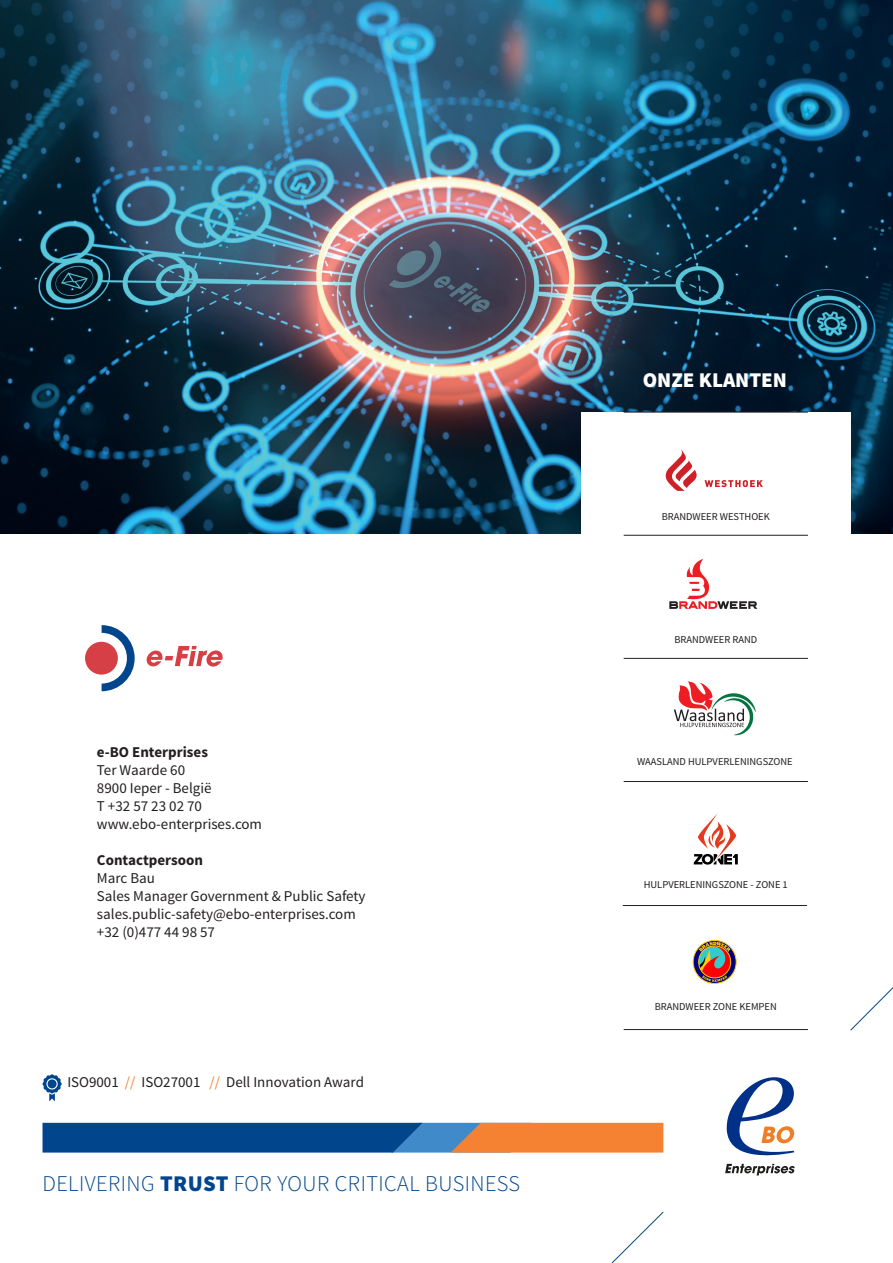
<style>
.page{position:relative;width:893px;height:1263px;background:#fff}
.page>*{position:absolute;margin:0;border:0;box-sizing:border-box;transform-origin:0 0}
.t1{font:300 22.5px "Source Sans Pro";letter-spacing:.02em;color:#01468c}
.t2{font:900 21px "Source Sans Pro";color:#fff}
.t3{font:15px "Source Sans Pro";color:#231f20}
.t4{font:700 15px "Source Sans Pro";color:#231f20}
.t5{font:10.5px "Source Sans Pro";color:#231f20}
.s1{color:#f48232}
.s2{font-weight:900}
</style>
<div class="page">
<svg style="left:612px;top:1211px;width:52px;height:52px"></svg>
<svg style="left:850px;top:987px;width:43px;height:44px"></svg>
<svg style="left:725px;top:1164px;width:70px;height:11px"></svg>
<svg style="left:727px;top:1077px;width:68px;height:79px"></svg>
<svg style="left:43px;top:1123px;width:620px;height:29px;background:#535f75"></svg>
<svg style="left:102px;top:625px;width:33px;height:66px"></svg>
<div style="left:85px;top:642px;width:33px;height:33px;background:#d73f46;border-radius:50%"></div>
<svg style="left:146px;top:646px;width:77px;height:21px"></svg>
<hr style="left:624px;top:658px;width:184px;height:1px;background:#231f20">
<hr style="left:624px;top:781px;width:184px;height:1px;background:#231f20">
<hr style="left:623px;top:905px;width:184px;height:1px;background:#231f20">
<hr style="left:624px;top:1029px;width:184px;height:1px;background:#231f20">
<img style="left:0;top:0;width:893px;height:534px">
<div style="left:581px;top:412px;width:269px;height:124px;background:#fff"></div>
<hr style="left:624px;top:412px;width:184px;height:1px;background:#231f20">
<hr style="left:624px;top:535px;width:184px;height:1px;background:#231f20">
<svg style="left:670px;top:559px;width:87px;height:50px"></svg>
<svg style="left:674px;top:681px;width:82px;height:54px"></svg>
<svg style="left:694px;top:813px;width:44px;height:52px"></svg>
<svg style="left:693px;top:940px;width:44px;height:44px"></svg>
<svg style="left:705px;top:480px;width:58px;height:7px"></svg>
<svg style="left:665px;top:449px;width:32px;height:42px"></svg>
<svg style="left:43px;top:1074px;width:19px;height:27px"></svg>
<div style="left:48px;top:1079px;width:9px;height:9px;background:#01468c;border-radius:50%"></div>
<p class="t4" style="left:97px;top:742px;width:113px">e-BO Enterprises</p>
<p class="t3" style="left:97px;top:760px;width:90px">Ter Waarde 60</p>
<p class="t3" style="left:97px;top:778px;width:116px">8900 Ieper - België</p>
<p class="t3" style="left:97px;top:796px;width:107px">T +32 57 23 02 70</p>
<p class="t3" style="left:97px;top:814px;width:167px">www.ebo-enterprises.com</p>
<p class="t4" style="left:97px;top:850px;width:107px">Contactpersoon</p>
<p class="t3" style="left:97px;top:868px;width:60px">Marc Bau</p>
<p class="t3" style="left:97px;top:886px;width:270px">Sales Manager Government &amp; Public Safety</p>
<p class="t3" style="left:97px;top:904px;width:260px">sales.public-safety@ebo-enterprises.com</p>
<p class="t3" style="left:97px;top:922px;width:120px">+32 (0)477 44 98 57</p>
<p class="t3" style="left:67px;top:1073px;width:298px">ISO9001 <span class="s1">//</span> ISO27001 <span class="s1">//</span> Dell Innovation Award</p>
<p class="t1" style="left:43px;top:1169px;width:479px">DELIVERING <span class="s2">TRUST</span> FOR YOUR CRITICAL BUSINESS</p>
<p class="t2" style="left:643px;top:367px;width:146px">ONZE KLANTEN</p>
<p class="t5" style="left:662px;top:510px;width:109px">BRANDWEER WESTHOEK</p>
<p class="t5" style="left:674px;top:633px;width:84px">BRANDWEER RAND</p>
<p class="t5" style="left:637px;top:755px;width:157px">WAASLAND HULPVERLENINGSZONE</p>
<p class="t5" style="left:644px;top:878px;width:146px">HULPVERLENINGSZONE - ZONE 1</p>
<p class="t5" style="left:655px;top:1000px;width:124px">BRANDWEER ZONE KEMPEN</p>
</div>
